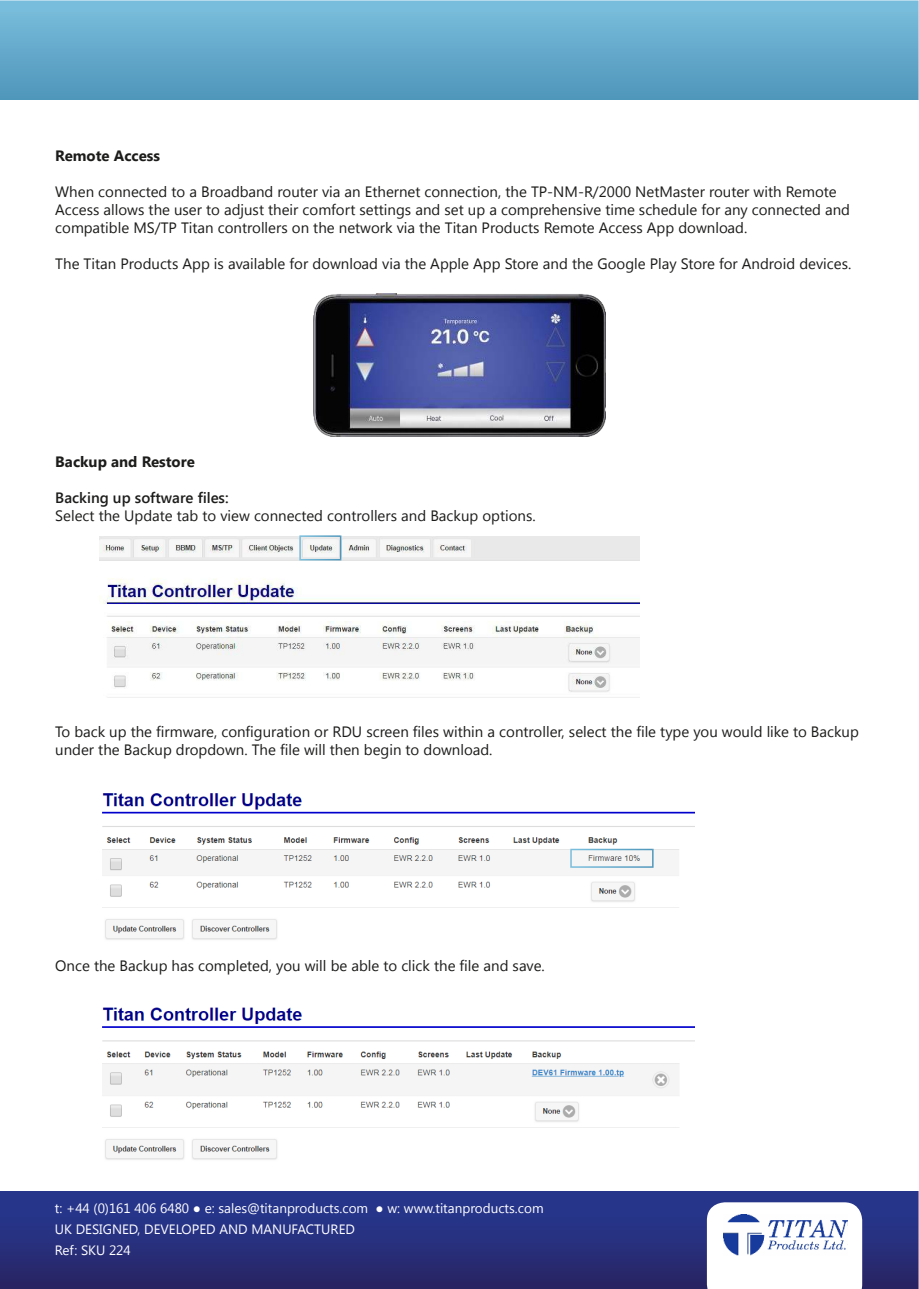
<style>
.page{position:relative;width:919px;height:1289px;background:#fff}
.page>*{position:absolute;margin:0;border:0;box-sizing:border-box;transform-origin:0 0}
.t1{font:15px/18px "Segoe UI";color:#1c1c1b}
.t2{font:700 15px "Segoe UI";color:#1c1c1b}
.t3{font:600 15px "Segoe UI";color:#1c1c1b}
.t4{font:13.5px/21px "Segoe UI";color:#fff}
</style>
<div class="page">
<img style="left:0;top:0;width:918px;height:100px">
<img style="left:0;top:1191px;width:918px;height:97px">
<svg style="left:706px;top:1202px;width:156px;height:86px"></svg>
<img style="left:723px;top:1214px;width:124px;height:41px">
<img style="left:314px;top:293px;width:291px;height:143px">
<img style="left:99px;top:537px;width:540px;height:161px">
<img style="left:301px;top:559px;width:40px;height:1px">
<svg style="left:340px;top:535px;width:1px;height:24px"></svg>
<img style="left:299px;top:535px;width:41px;height:2px">
<img style="left:299px;top:536px;width:2px;height:24px">
<img style="left:102px;top:793px;width:592px;height:147px">
<img style="left:571px;top:866px;width:81px;height:1px">
<svg style="left:652px;top:848px;width:1px;height:19px"></svg>
<img style="left:570px;top:848px;width:82px;height:2px">
<svg style="left:570px;top:849px;width:1px;height:18px"></svg>
<img style="left:102px;top:1007px;width:592px;height:153px">
<p class="t2" style="left:55px;top:149px;width:106px">Remote Access</p>
<p class="t1" style="left:55px;top:182px;width:796px">When connected to a Broadband router via an Ethernet connection, the TP-NM-R/2000 NetMaster router with Remote<br>Access allows the user to adjust their comfort settings and set up a comprehensive time schedule for any connected and compatible MS/TP Titan controllers on the network via the Titan Products Remote Access App download.</p>
<p class="t1" style="left:55px;top:254px;width:797px">The Titan Products App is available for download via the Apple App Store and the Google Play Store for Android devices.</p>
<p class="t2" style="left:55px;top:455px;width:141px">Backup and Restore</p>
<p class="t3" style="left:55px;top:487px;width:175px">Backing up software files:</p>
<p class="t1" style="left:55px;top:506px;width:482px">Select the Update tab to view connected controllers and Backup options.</p>
<p class="t1" style="left:55px;top:722px;width:805px">To back up the firmware, configuration or RDU screen files within a controller, select the file type you would like to Backup under the Backup dropdown. The file will then begin to download.</p>
<p class="t1" style="left:55px;top:956px;width:491px">Once the Backup has completed, you will be able to click the file and save.</p>
<p class="t4" style="left:55px;top:1197px;width:490px">t: +44 (0)161 406 6480 ● e: sales@titanproducts.com ● w: www.titanproducts.com<br>UK DESIGNED, DEVELOPED AND MANUFACTURED<br>Ref: SKU 224</p>
</div>
